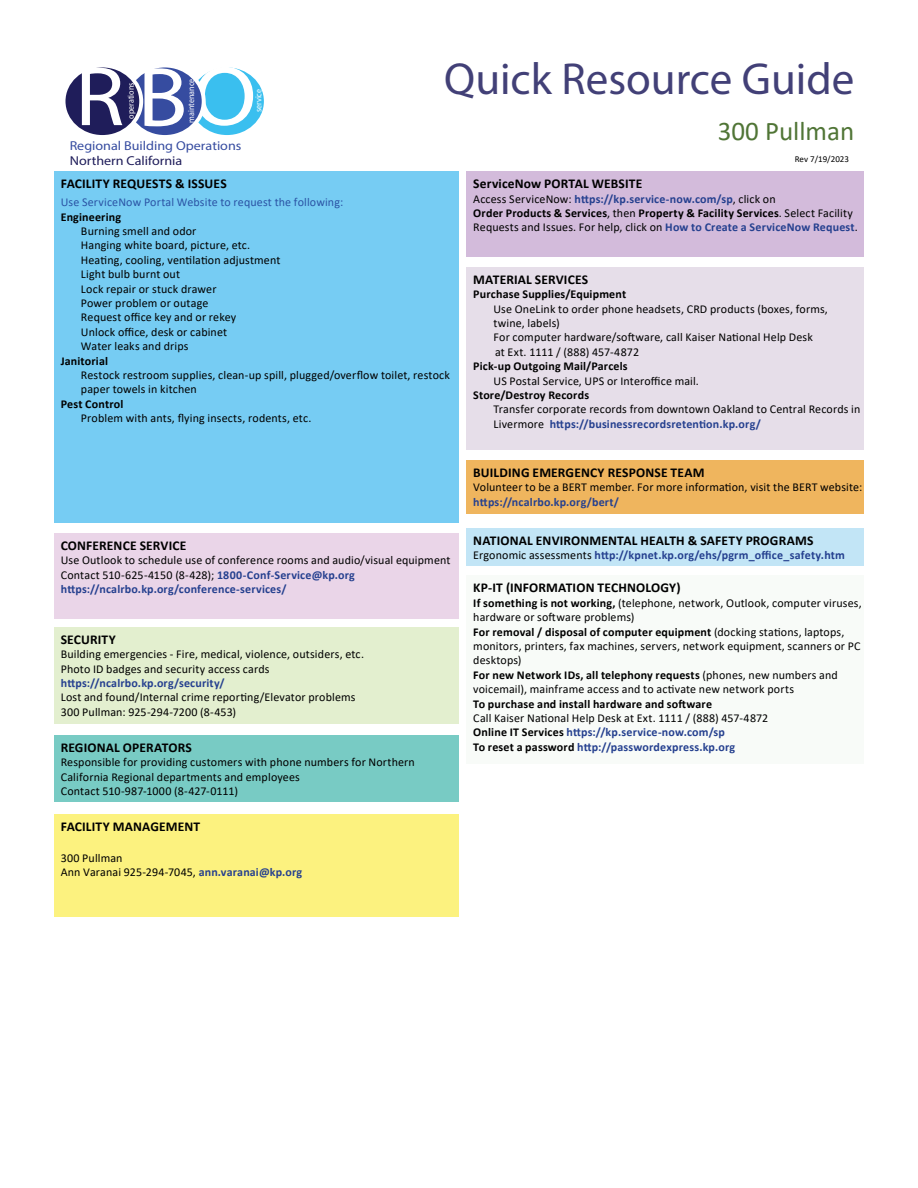
<style>
.page{position:relative;width:918px;height:1188px;background:#fff}
.page>*{position:absolute;margin:0;border:0;box-sizing:border-box;transform-origin:0 0}
.t1{font:84.6px "Myriad Pro";color:#fff;scale:1.09 1}
.t2{font:45px "Myriad Pro";color:#424077}
.t3{font:27px "Calibri";color:#507536}
.t4{font:700 13.5px "Calibri";letter-spacing:.01em;color:#000}
.t5{font:12.9px "Myriad Pro";color:#364ca0;scale:1.09 1}
.t6{font:12.9px "Myriad Pro";color:#1f1d5a;scale:1.09 1}
.t7{font:12px/14.4px "Calibri";letter-spacing:.01em;color:#000}
.t8{font:700 12px/14.4px "Calibri";letter-spacing:.015em;color:#25408f}
.t9{font:700 12px "Calibri";letter-spacing:.015em;color:#000}
.t10{font:12px "Calibri";letter-spacing:.01em;color:#2b54a5}
.t11{font:9px "Calibri";color:#000}
.t12{font:8.85px "Myriad Pro";color:#fff;scale:.92 1}
.s1{font-weight:700;color:#25408f}
.s2{font-weight:700}
.s3{font-weight:400;color:#000}
.s4{color:#000}
</style>
<div class="page">
<div style="left:188px;top:66px;width:78px;height:71px;background:#3abfef;border-radius:50%"></div>
<div style="left:186px;top:64px;width:82px;height:75px;border:4px solid #fff;border-radius:50%"></div>
<div style="left:126px;top:66px;width:78px;height:71px;background:#364ca0;border-radius:50%"></div>
<div style="left:124px;top:64px;width:82px;height:75px;border:4px solid #fff;border-radius:50%"></div>
<div style="left:64px;top:66px;width:77px;height:71px;background:#1f1d5a;border-radius:50%"></div>
<div style="left:62px;top:64px;width:81px;height:75px;border:4px solid #fff;border-radius:50%"></div>
<div style="left:54px;top:171px;width:405px;height:352px;background:#76ccf3"></div>
<div style="left:54px;top:533px;width:405px;height:86px;background:#ead5e8"></div>
<div style="left:54px;top:735px;width:405px;height:67px;background:#78cbc4"></div>
<div style="left:467px;top:171px;width:397px;height:85px;background:#d3bbdb"></div>
<div style="left:54px;top:627px;width:405px;height:96px;background:#e3efcf"></div>
<div style="left:54px;top:814px;width:405px;height:103px;background:#fcf27f"></div>
<div style="left:467px;top:267px;width:397px;height:183px;background:#e6dee9"></div>
<div style="left:467px;top:460px;width:397px;height:54px;background:#efb55e"></div>
<div style="left:467px;top:528px;width:397px;height:37px;background:#c2e5f6"></div>
<div style="left:467px;top:575px;width:397px;height:189px;background:#f8fbf8"></div>
<h1 class="t1" style="left:75px;top:45px;width:168px">RBO</h1>
<p class="t6" style="left:70px;top:153px;width:105px">Northern California</p>
<p class="t12" style="left:186px;top:123px;width:49px;rotate:-90deg">maintenance</p>
<p class="t12" style="left:125px;top:119px;width:41px;rotate:-90deg">operations</p>
<p class="t12" style="left:253px;top:112px;width:27px;rotate:-90deg">service</p>
<p class="t5" style="left:70px;top:137px;width:159px">Regional Building Operations</p>
<h2 class="t2" style="left:444px;top:51px;width:412px">Quick Resource Guide</h2>
<h3 class="t3" style="left:718px;top:112px;width:138px">300 Pullman</h3>
<p class="t11" style="left:795px;top:153px;width:56px">Rev 7/19/2023</p>
<p class="t4" style="left:61px;top:174px;width:168px">FACILITY REQUESTS &amp; ISSUES</p>
<p class="t10" style="left:61px;top:194px;width:284px">Use ServiceNow Portal Website to request the following:</p>
<p class="t9" style="left:61px;top:208px;width:62px">Engineering</p>
<p class="t7" style="left:81px;top:224px;width:201px">Burning smell and odor<br>Hanging white board, picture, etc.<br>Heating, cooling, ventilation adjustment<br>Light bulb burnt out<br>Lock repair or stuck drawer<br>Power problem or outage<br>Request office key and or rekey<br>Unlock office, desk or cabinet<br>Water leaks and drips</p>
<p class="t9" style="left:61px;top:352px;width:49px">Janitorial</p>
<p class="t7" style="left:81px;top:368px;width:370px">Restock restroom supplies, clean-up spill, plugged/overflow toilet, restock paper towels in kitchen</p>
<p class="t9" style="left:61px;top:395px;width:64px">Pest Control</p>
<p class="t7" style="left:81px;top:411px;width:232px">Problem with ants, flying insects, rodents, etc.</p>
<p class="t4" style="left:61px;top:536px;width:127px">CONFERENCE SERVICE</p>
<p class="t7" style="left:61px;top:553px;width:391px">Use Outlook to schedule use of conference rooms and audio/visual equipment<br>Contact 510-625-4150 (8-428); <span class="s1">1800-Conf-Service@kp.org https://ncalrbo.kp.org/conference-services/</span></p>
<p class="t4" style="left:61px;top:630px;width:57px">SECURITY</p>
<p class="t7" style="left:61px;top:647px;width:305px">Building emergencies - Fire, medical, violence, outsiders, etc.<br>Photo ID badges and security access cards</p>
<p class="t8" style="left:61px;top:676px;width:165px">https://ncalrbo.kp.org/security/</p>
<p class="t7" style="left:61px;top:690px;width:296px">Lost and found/Internal crime reporting/Elevator problems<br>300 Pullman: 925-294-7200 (8-453)</p>
<p class="t4" style="left:61px;top:738px;width:133px">REGIONAL OPERATORS</p>
<p class="t7" style="left:61px;top:755px;width:356px">Responsible for providing customers with phone numbers for Northern<br>California Regional departments and employees<br>Contact 510-987-1000 (8-427-0111)</p>
<p class="t4" style="left:61px;top:817px;width:141px">FACILITY MANAGEMENT</p>
<p class="t7" style="left:61px;top:850px;width:243px">300 Pullman<br>Ann Varanai 925-294-7045, <span class="s1">ann.varanai@kp.org</span></p>
<p class="t4" style="left:473px;top:174px;width:171px">ServiceNow PORTAL WEBSITE</p>
<p class="t7" style="left:473px;top:191px;width:386px">Access ServiceNow: <span class="s1">https://kp.service-now.com/sp</span>, click on<br><span class="s2">Order Products &amp; Services</span>, then <span class="s2">Property &amp; Facility Services</span>. Select Facility<br>Requests and Issues. For help, click on <span class="s1">How to Create a ServiceNow Request</span>.</p>
<p class="t4" style="left:473px;top:270px;width:116px">MATERIAL SERVICES</p>
<p class="t9" style="left:473px;top:286px;width:154px">Purchase Supplies/Equipment</p>
<p class="t7" style="left:494px;top:301px;width:336px">Use OneLink to order phone headsets, CRD products (boxes, forms, twine, labels)<br>For computer hardware/software, call Kaiser National Help Desk<br>at Ext. 1111 / (888) 457-4872</p>
<p class="t9" style="left:473px;top:358px;width:156px">Pick-up Outgoing Mail/Parcels</p>
<p class="t7" style="left:494px;top:373px;width:207px">US Postal Service, UPS or Interoffice mail.</p>
<p class="t9" style="left:473px;top:386px;width:117px">Store/Destroy Records</p>
<p class="t7" style="left:494px;top:402px;width:368px">Transfer corporate records from downtown Oakland to Central Records in<br>Livermore <span class="s1">https://businessrecordsretention.kp.org/</span></p>
<p class="t4" style="left:473px;top:463px;width:233px">BUILDING EMERGENCY RESPONSE TEAM</p>
<p class="t7" style="left:473px;top:480px;width:390px">Volunteer to be a BERT member. For more information, visit the BERT website:</p>
<p class="t8" style="left:473px;top:494px;width:147px">https://ncalrbo.kp.org/bert/</p>
<p class="t4" style="left:473px;top:531px;width:342px">NATIONAL ENVIRONMENTAL HEALTH &amp; SAFETY PROGRAMS</p>
<p class="t8" style="left:473px;top:548px;width:373px"><span class="s3">Ergonomic assessments</span> http://kpnet.kp.org/ehs/pgrm_office_safety.htm</p>
<p class="t4" style="left:473px;top:578px;width:209px">KP-IT (INFORMATION TECHNOLOGY)</p>
<p class="t7" style="left:473px;top:595px;width:390px"><span class="s2">If something is not working,</span> (telephone, network, Outlook, computer viruses, hardware or software problems)<br><span class="s2">For removal / disposal of computer equipment</span> (docking stations, laptops, monitors, printers, fax machines, servers, network equipment, scanners or PC desktops)<br><span class="s2">For new Network IDs, all telephony requests</span> (phones, new numbers and voicemail), mainframe access and to activate new network ports</p>
<p class="t9" style="left:473px;top:695px;width:240px">To purchase and install hardware and software</p>
<p class="t8" style="left:473px;top:711px;width:297px"><span class="s3">Call Kaiser National Help Desk at Ext. 1111 / (888) 457-4872<br></span><span class="s4">Online IT Services</span> https://kp.service-now.com/sp<br><span class="s4">To reset a password</span> http://passwordexpress.kp.org</p>
</div>
